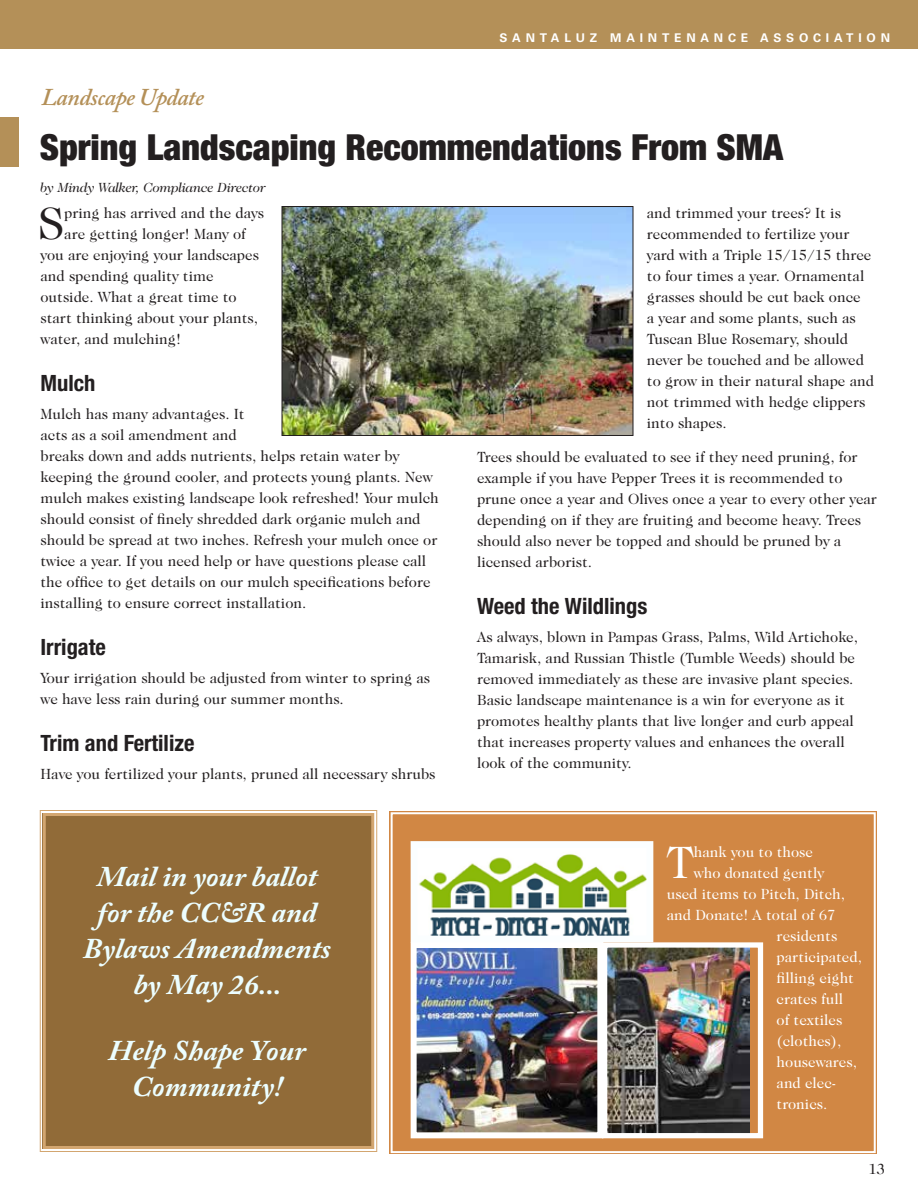
<style>
.page{position:relative;width:918px;height:1188px;background:#fff}
.page>*{position:absolute;margin:0;border:0;box-sizing:border-box;transform-origin:0 0}
.t1{font:46.2px "Caslon 224 IT Cby BT";color:#231f20}
.t2{font:46.2px "Caslon 224 IT Cby BT";color:#fff}
.t3{font:900 condensed 36px "Helvetica Neue LT Std";color:#231f20}
.t4{font:italic 700 28.5px/36px "Adobe Caslon Pro";color:#ecfeff;text-align:center;scale:1.05 1}
.t5{font:italic 600 24px "Adobe Caslon Pro";letter-spacing:-.02em;color:#b49058}
.t6{font:700 condensed 22.5px "Helvetica Neue LT Std";color:#231f20}
.t7{font:15px/21px "Caslon 224 IT Cby BT";color:#231f20}
.t8{font:15px "Caslon 224 IT Cby BT";color:#fff}
.t9{font:italic 13.5px "Caslon 224 IT Cby BT";color:#231f20}
.t10{font:700 12px "Univers LT Std";letter-spacing:.4em;color:#fff}
</style>
<div class="page">
<div style="left:0;top:0;width:918px;height:49px;background:#b49058"></div>
<img style="left:284px;top:208px;width:347px;height:226px">
<div style="left:282px;top:206px;width:351px;height:230px;border:1px solid #231f20"></div>
<div style="left:389px;top:811px;width:488px;height:343px;background:#d18744"></div>
<div style="left:391px;top:812px;width:485px;height:341px;border:2px solid #fff"></div>
<img style="left:608px;top:948px;width:142px;height:184px">
<div style="left:602px;top:942px;width:161px;height:196px;border:5px solid #fff"></div>
<img style="left:418px;top:949px;width:178px;height:182px">
<div style="left:411px;top:942px;width:192px;height:196px;border:6px solid #fff"></div>
<img style="left:419px;top:849px;width:226px;height:85px">
<div style="left:411px;top:841px;width:242px;height:101px;border:7px solid #fbfeff"></div>
<div style="left:0;top:117px;width:18px;height:49px;background:#b49058"></div>
<div style="left:39px;top:810px;width:339px;height:342px;background:#916b38"></div>
<div style="left:43px;top:813px;width:331px;height:336px;border:3px solid #d3a670"></div>
<p class="t10" style="left:500px;top:31px;width:392px">SANTALUZ MAINTENANCE ASSOCIATION</p>
<h3 class="t5" style="left:41px;top:82px;width:164px">Landscape Update</h3>
<h2 class="t3" style="left:40px;top:125px;width:745px">Spring Landscaping Recommendations From SMA</h2>
<p class="t9" style="left:40px;top:179px;width:227px">by Mindy Walker, Compliance Director</p>
<h1 class="t1" style="left:38px;top:194px;width:28px">S</h1>
<p class="t7" style="left:64px;top:202px;width:201px">pring has arrived and the days</p>
<p class="t7" style="left:64px;top:223px;width:183px">are getting longer! Many of</p>
<p class="t7" style="left:41px;top:244px;width:220px">you are enjoying your landscapes</p>
<p class="t7" style="left:41px;top:265px;width:175px">and spending quality time</p>
<p class="t7" style="left:41px;top:286px;width:198px">outside. What a great time to</p>
<p class="t7" style="left:41px;top:307px;width:219px">start thinking about your plants,</p>
<p class="t7" style="left:41px;top:328px;width:142px">water, and mulching!</p>
<h3 class="t6" style="left:40px;top:369px;width:56px">Mulch</h3>
<p class="t7" style="left:40px;top:403px;width:400px">Mulch has many advantages. It<br>acts as a soil amendment and<br>breaks down and adds nutrients, helps retain water by keeping the ground cooler, and protects young plants. New mulch makes existing landscape look refreshed! Your mulch should consist of finely shredded dark organic mulch and should be spread at two inches. Refresh your mulch once or twice a year. If you need help or have questions please call the office to get details on our mulch specifications before installing to ensure correct installation.</p>
<h3 class="t6" style="left:40px;top:633px;width:67px">Irrigate</h3>
<p class="t7" style="left:40px;top:667px;width:391px">Your irrigation should be adjusted from winter to spring as we have less rain during our summer months.</p>
<h3 class="t6" style="left:40px;top:729px;width:155px">Trim and Fertilize</h3>
<p class="t7" style="left:40px;top:763px;width:396px">Have you fertilized your plants, pruned all necessary shrubs</p>
<h3 class="t4" style="left:83px;top:859px;width:238px">Mail in your ballot for the CC&amp;R and<br>Bylaws Amendments by May 26...</h3>
<h3 class="t4" style="left:108px;top:1033px;width:190px">Help Shape Your<br>Community!</h3>
<p class="t7" style="left:647px;top:202px;width:229px">and trimmed your trees? It is recommended to fertilize your yard with a Triple 15/15/15 three to four times a year. Ornamental grasses should be cut back once<br>a year and some plants, such as<br>Tuscan Blue Rosemary, should never be touched and be allowed to grow in their natural shape and not trimmed with hedge clippers into shapes.</p>
<p class="t7" style="left:477px;top:446px;width:402px">Trees should be evaluated to see if they need pruning, for example if you have Pepper Trees it is recommended to prune once a year and Olives once a year to every other year depending on if they are fruiting and become heavy. Trees should also never be topped and should be pruned by a licensed arborist.</p>
<h3 class="t6" style="left:477px;top:593px;width:172px">Weed the Wildlings</h3>
<p class="t7" style="left:477px;top:626px;width:383px">As always, blown in Pampas Grass, Palms, Wild Artichoke, Tamarisk, and Russian Thistle (Tumble Weeds) should be removed immediately as these are invasive plant species.<br>Basic landscape maintenance is a win for everyone as it promotes healthy plants that live longer and curb appeal that increases property values and enhances the overall look of the community.</p>
<h1 class="t2" style="left:667px;top:834px;width:29px">T</h1>
<p class="t8" style="left:694px;top:843px;width:121px">hank you to those</p>
<p class="t8" style="left:694px;top:864px;width:132px">who donated gently</p>
<p class="t8" style="left:667px;top:885px;width:180px">used items to Pitch, Ditch,</p>
<p class="t8" style="left:667px;top:906px;width:170px">and Donate! A total of 67</p>
<p class="t8" style="left:777px;top:927px;width:62px">residents</p>
<p class="t8" style="left:777px;top:948px;width:87px">participated,</p>
<p class="t8" style="left:777px;top:969px;width:79px">filling eight</p>
<p class="t8" style="left:777px;top:990px;width:68px">crates full</p>
<p class="t8" style="left:777px;top:1011px;width:67px">of textiles</p>
<p class="t8" style="left:777px;top:1032px;width:66px">(clothes),</p>
<p class="t8" style="left:777px;top:1053px;width:82px">housewares,</p>
<p class="t8" style="left:777px;top:1074px;width:61px">and elec-</p>
<p class="t8" style="left:777px;top:1095px;width:52px">tronics.</p>
<p class="t7" style="left:868px;top:1158px;width:18px">13</p>
</div>
